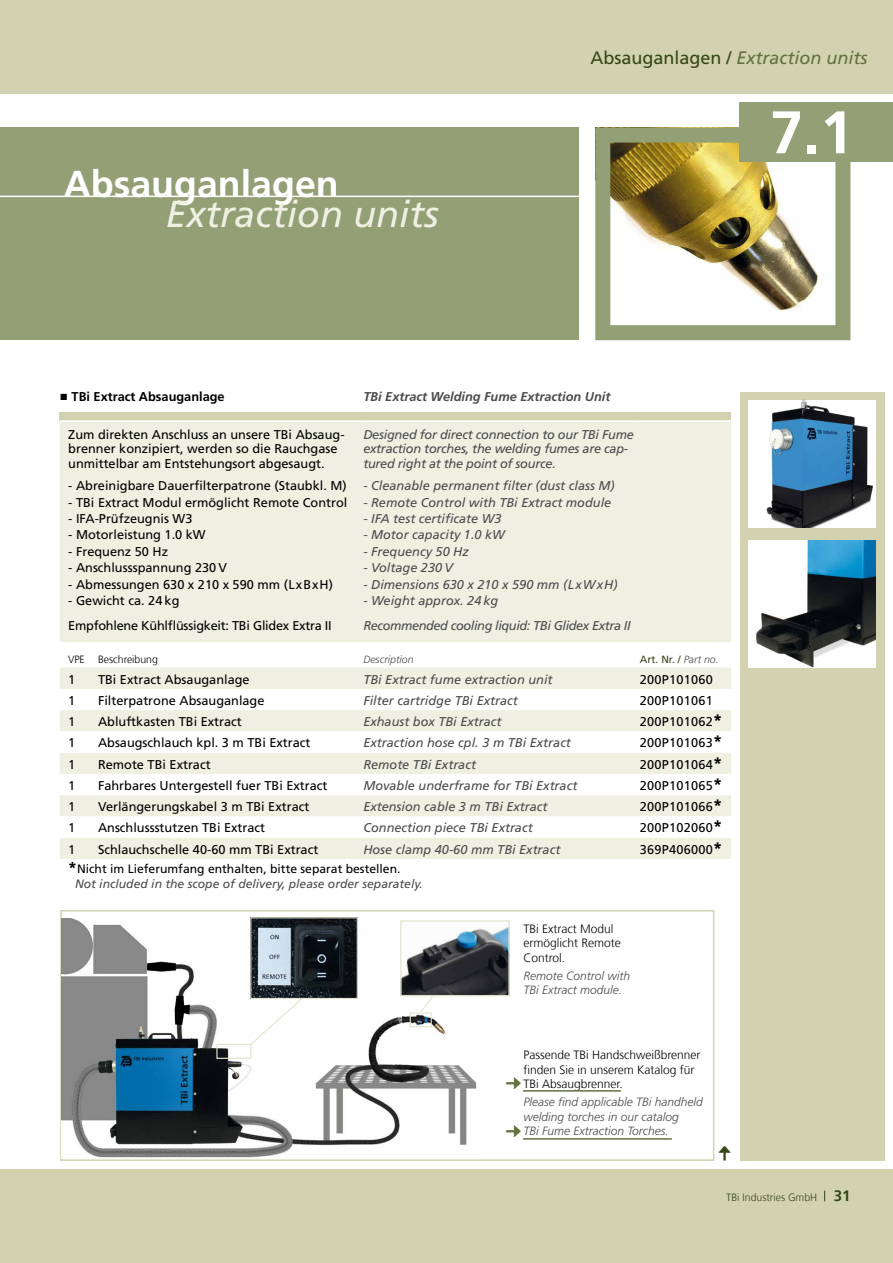
<style>
.page{position:relative;width:893px;height:1263px;background:#fff}
.page>*{position:absolute;margin:0;border:0;box-sizing:border-box;transform-origin:0 0}
.t1{font:700 60px "Frutiger LT Std";color:#fff}
.t2{font:italic 37.5px "Frutiger LT Std";color:#efefe2}
.t3{font:700 37.5px "Frutiger LT Std";color:#fff}
.t4{font:33px "Arial";color:#62723e}
.t5{font:33px "Arial";color:#354715}
.t6{font:italic 18px "Frutiger LT Std";color:#62723e}
.t7{font:12.75px/14.2px "Frutiger LT Std";color:#000}
.t8{font:italic 12.75px "Frutiger LT Std";color:#4b4b4d}
.t9{font:italic 12.75px/14.2px "Frutiger LT Std";letter-spacing:-.02em;color:#4b4b4d}
.t10{font:12.75px "Frutiger LT Std";letter-spacing:.02em;color:#000}
.t11{font:italic 12.75px/24.9px "Frutiger LT Std";letter-spacing:-.03em;color:#4b4b4d}
.t12{font:12.75px/24.9px "Frutiger LT Std";letter-spacing:-.02em;color:#000}
.t13{font:italic 700 12.75px "Frutiger LT Std";color:#4b4b4d}
.t14{font:700 12.75px "Frutiger LT Std";color:#000}
.t15{font:italic 12.15px/14.2px "Frutiger LT Std";color:#4b4b4d}
.t16{font:italic 300 12px/14.2px "Frutiger LT Std";color:#4b4b4d}
.t17{font:300 12px/14.2px "Frutiger";color:#000}
.t18{font:300 10.5px "Frutiger";color:#354715}
.t19{font:300 10.5px "Frutiger";color:#000}
.t20{font:10.5px "Frutiger LT Std";color:#354715}
.t21{font:italic 300 10.5px "Frutiger LT Std";color:#4b4b4d}
.s1{font-style:normal;color:#354715}
.s2{font-family:"Times New Roman";font-weight:400;font-size:13.5px}
.s3{font-weight:300;font-style:italic;color:#4b4b4d}
.s4{font-weight:700;font-size:16.65px}
.s5{font-weight:700;font-style:normal;font-size:15.75px;color:#000}
.s6{font-style:normal;color:#000}
.s7{font-weight:700;font-size:15px}
</style>
<div class="page">
<div style="left:740px;top:102px;width:144px;height:1059px;background:#d2d2b0"></div>
<div style="left:0;top:1169px;width:893px;height:94px;background:#d2d2b0"></div>
<div style="left:0;top:0;width:893px;height:94px;background:#d2d2b0"></div>
<div style="left:617px;top:102px;width:276px;height:289px;background:#fff"></div>
<div style="left:0;top:128px;width:578px;height:212px;background:#939f75"></div>
<hr style="left:0;top:196px;width:580px;height:1px;background:#fff">
<img style="left:611px;top:144px;width:208px;height:167px">
<div style="left:595px;top:128px;width:255px;height:212px;border:15px solid #939f75"></div>
<div style="left:740px;top:102px;width:153px;height:60px;background:#939f75"></div>
<div style="left:60px;top:910px;width:654px;height:251px;background:#fff;border:2px solid #d2d2b0"></div>
<img style="left:61px;top:919px;width:416px;height:240px">
<div style="left:216px;top:1044px;width:35px;height:15px;border:1px solid #e4e4cf"></div>
<svg style="left:249px;top:997px;width:54px;height:49px"></svg>
<img style="left:252px;top:919px;width:104px;height:78px">
<div style="left:250px;top:917px;width:108px;height:82px;border:1px solid #e4e4cf"></div>
<div style="left:410px;top:1012px;width:22px;height:15px;border:1px solid #e4e4cf"></div>
<svg style="left:419px;top:996px;width:22px;height:18px"></svg>
<img style="left:402px;top:922px;width:106px;height:72px">
<div style="left:400px;top:920px;width:110px;height:76px;border:1px solid #e8e8d6"></div>
<img style="left:748px;top:400px;width:128px;height:127px">
<img style="left:748px;top:540px;width:128px;height:128px">
<div style="left:60px;top:412px;width:671px;height:9px;background:#d2d2b0"></div>
<svg style="left:60px;top:422px;width:671px;height:309px;fill:#efefe2"></svg>
<svg style="left:60px;top:753px;width:671px;height:106px;fill:#efefe2"></svg>
<hr style="left:60px;top:420px;width:38px;height:2px;background:#fff">
<hr style="left:98px;top:420px;width:265px;height:2px;background:#fff">
<hr style="left:363px;top:420px;width:277px;height:2px;background:#fff">
<hr style="left:640px;top:420px;width:91px;height:2px;background:#fff">
<hr style="left:523px;top:1090px;width:98px;height:1px;background:#62723e">
<hr style="left:523px;top:1138px;width:149px;height:2px;background:#62723e">
<h3 class="t6" style="left:590px;top:47px;width:279px"><span class="s1">Absauganlagen /</span> Extraction units</h3>
<h2 class="t3" style="left:64px;top:162px;width:277px">Absauganlagen</h2>
<h2 class="t2" style="left:166px;top:192px;width:274px">Extraction units</h2>
<h1 class="t1" style="left:770px;top:97px;width:85px">7.1</h1>
<p class="t14" style="left:60px;top:389px;width:166px"><span class="s2">■</span> TBi Extract Absauganlage</p>
<p class="t13" style="left:363px;top:389px;width:249px">TBi Extract Welding Fume Extraction Unit</p>
<p class="t7" style="left:68px;top:428px;width:278px">Zum direkten Anschluss an unsere TBi Absaug&shy;brenner konzipiert, werden so die Rauchgase unmittelbar am Entstehungsort abgesaugt.</p>
<p class="t7" style="left:68px;top:479px;width:280px">- Abreinigbare Dauerfilterpatrone (Staubkl. M)</p>
<p class="t7" style="left:68px;top:495px;width:281px">- TBi Extract Modul ermöglicht Remote Control</p>
<p class="t7" style="left:68px;top:512px;width:126px">- IFA-Prüfzeugnis W3</p>
<p class="t7" style="left:68px;top:528px;width:139px">- Motorleistung 1.0 kW</p>
<p class="t7" style="left:68px;top:544px;width:101px">- Frequenz 50 Hz</p>
<p class="t7" style="left:68px;top:561px;width:160px">- Anschlussspannung 230 V</p>
<p class="t7" style="left:68px;top:577px;width:266px">- Abmessungen 630 x 210 x 590 mm (L x B x H)</p>
<p class="t12" style="left:68px;top:588px;width:265px">- Gewicht ca. 24 kg<br>Empfohlene Kühlflüssigkeit: TBi Glidex Extra II</p>
<p class="t9" style="left:363px;top:428px;width:272px">Designed for direct connection to our TBi Fume extraction torches, the welding fumes are cap&shy;tured right at the point of source.</p>
<p class="t8" style="left:363px;top:478px;width:253px">- Cleanable permanent filter (dust class M)</p>
<p class="t8" style="left:363px;top:495px;width:249px">- Remote Control with TBi Extract module</p>
<p class="t8" style="left:363px;top:511px;width:140px">- IFA test certificate W3</p>
<p class="t8" style="left:363px;top:528px;width:143px">- Motor capacity 1.0 kW</p>
<p class="t8" style="left:363px;top:544px;width:107px">- Frequency 50 Hz</p>
<p class="t8" style="left:363px;top:560px;width:91px">- Voltage 230 V</p>
<p class="t8" style="left:363px;top:577px;width:256px">- Dimensions 630 x 210 x 590 mm (L x W x H)</p>
<p class="t11" style="left:363px;top:588px;width:269px">- Weight approx. 24 kg<br>Recommended cooling liquid: TBi Glidex Extra II</p>
<p class="t19" style="left:68px;top:654px;width:18px">VPE</p>
<p class="t19" style="left:98px;top:654px;width:61px">Beschreibung</p>
<p class="t21" style="left:363px;top:654px;width:52px">Description</p>
<p class="t20" style="left:640px;top:653px;width:80px">Art. Nr. / <span class="s3">Part no.</span></p>
<p class="t7" style="left:68px;top:672px;width:9px">1</p>
<p class="t7" style="left:98px;top:672px;width:153px">TBi Extract Absauganlage</p>
<p class="t8" style="left:363px;top:672px;width:191px">TBi Extract fume extraction unit</p>
<p class="t10" style="left:640px;top:672px;width:75px">200P101060</p>
<p class="t7" style="left:68px;top:693px;width:9px">1</p>
<p class="t7" style="left:98px;top:693px;width:168px">Filterpatrone Absauganlage</p>
<p class="t8" style="left:363px;top:693px;width:156px">Filter cartridge TBi Extract</p>
<p class="t10" style="left:640px;top:693px;width:75px">200P101061</p>
<p class="t7" style="left:68px;top:715px;width:9px">1</p>
<p class="t7" style="left:98px;top:715px;width:145px">Abluftkasten TBi Extract</p>
<p class="t8" style="left:363px;top:714px;width:140px">Exhaust box TBi Extract</p>
<p class="t10" style="left:640px;top:714px;width:84px">200P101062<span class="s4">*</span></p>
<p class="t7" style="left:68px;top:736px;width:9px">1</p>
<p class="t7" style="left:98px;top:736px;width:214px">Absaugschlauch kpl. 3 m TBi Extract</p>
<p class="t8" style="left:363px;top:735px;width:209px">Extraction hose cpl. 3 m TBi Extract</p>
<p class="t10" style="left:640px;top:735px;width:84px">200P101063<span class="s4">*</span></p>
<p class="t7" style="left:68px;top:757px;width:9px">1</p>
<p class="t7" style="left:98px;top:757px;width:114px">Remote TBi Extract</p>
<p class="t8" style="left:363px;top:757px;width:114px">Remote TBi Extract</p>
<p class="t10" style="left:640px;top:757px;width:84px">200P101064<span class="s4">*</span></p>
<p class="t7" style="left:68px;top:778px;width:9px">1</p>
<p class="t7" style="left:98px;top:778px;width:231px">Fahrbares Untergestell fuer TBi Extract</p>
<p class="t8" style="left:363px;top:778px;width:215px">Movable underframe for TBi Extract</p>
<p class="t10" style="left:640px;top:778px;width:84px">200P101065<span class="s4">*</span></p>
<p class="t7" style="left:68px;top:800px;width:9px">1</p>
<p class="t7" style="left:98px;top:800px;width:213px">Verlängerungskabel 3 m TBi Extract</p>
<p class="t8" style="left:363px;top:799px;width:186px">Extension cable 3 m TBi Extract</p>
<p class="t10" style="left:640px;top:799px;width:84px">200P101066<span class="s4">*</span></p>
<p class="t7" style="left:68px;top:821px;width:9px">1</p>
<p class="t7" style="left:98px;top:821px;width:169px">Anschlussstutzen TBi Extract</p>
<p class="t8" style="left:363px;top:820px;width:171px">Connection piece TBi Extract</p>
<p class="t10" style="left:640px;top:820px;width:84px">200P102060<span class="s4">*</span></p>
<p class="t7" style="left:68px;top:842px;width:9px">1</p>
<p class="t7" style="left:98px;top:842px;width:222px">Schlauchschelle 40-60 mm TBi Extract</p>
<p class="t8" style="left:363px;top:842px;width:198px">Hose clamp 40-60 mm TBi Extract</p>
<p class="t10" style="left:640px;top:842px;width:84px">369P406000<span class="s4">*</span></p>
<p class="t15" style="left:75px;top:862px;width:349px;text-indent:-7px"><span class="s5">*</span><span class="s6">Nicht im Lieferumfang enthalten, bitte separat bestellen.<br></span>Not included in the scope of delivery, please order separately.</p>
<p class="t17" style="left:523px;top:922px;width:99px">TBi Extract Modul ermöglicht Remote<br>Control.</p>
<p class="t16" style="left:523px;top:969px;width:108px">Remote Control with<br>TBi Extract module.</p>
<p class="t17" style="left:523px;top:1048px;width:179px">Passende TBi Handschweißbrenner finden Sie in unserem Katalog für<br>TBi Absaugbrenner.</p>
<p class="t16" style="left:523px;top:1095px;width:181px">Please find applicable TBi handheld welding torches in our catalog<br>TBi Fume Extraction Torches.</p>
<h3 class="t4" style="left:524px;top:1075px;width:66px;rotate:90deg">ꜛ ꜛ</h3>
<h3 class="t5" style="left:716px;top:1143px;width:18px">ꜛ</h3>
<p class="t18" style="left:726px;top:1192px;width:126px">TBi Industries GmbH <span class="s7">31</span></p>
</div>
